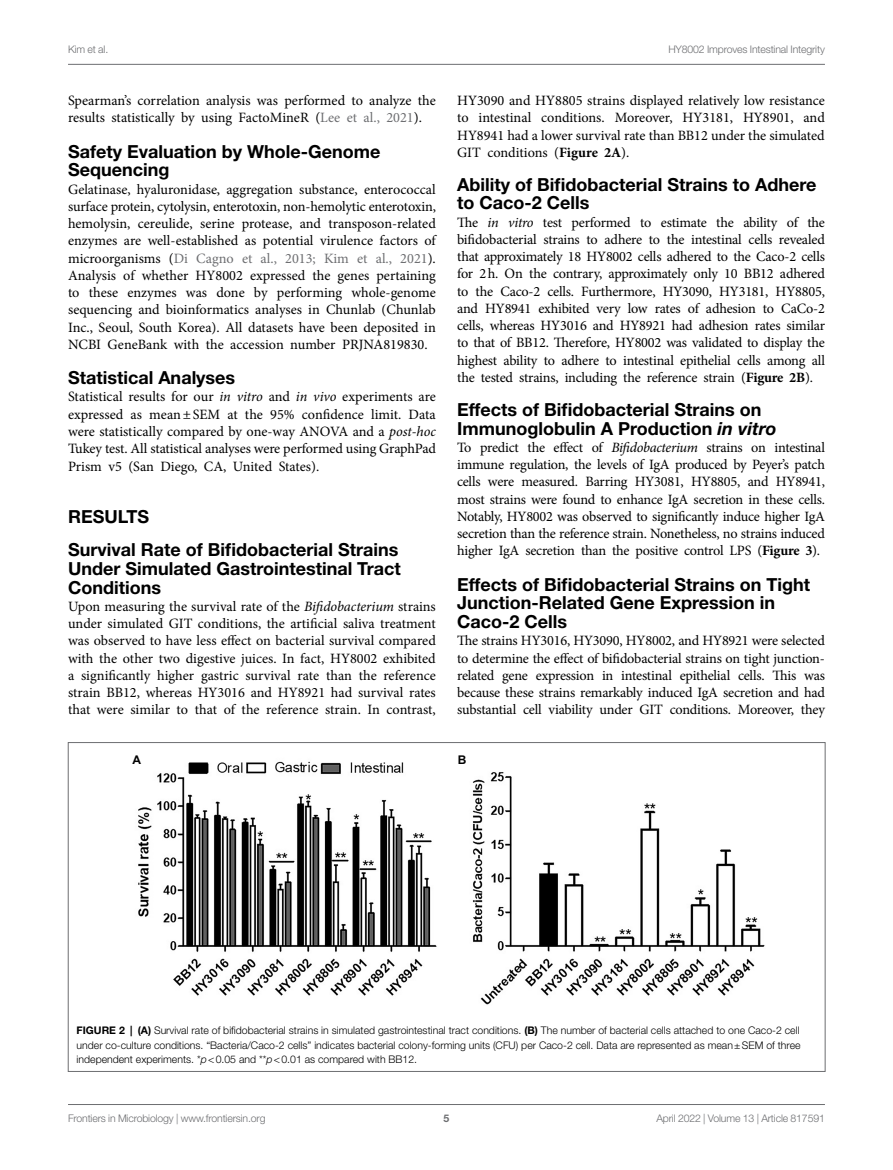
<style>
.page{position:relative;width:893px;height:1170px;background:#fff}
.page>*{position:absolute;margin:0;border:0;box-sizing:border-box;transform-origin:0 0}
.HEAD_2{font:700 18px/18.8px "Helvetica Neue LT Std";color:#000}
.HEAD_2_after_HEAD_1{font:700 18px/18.8px "Helvetica Neue LT Std";color:#000}
.HEAD_1{font:700 18px "Helvetica Neue LT Std";color:#000}
.TEXT_FLUSH{font:14.25px/17.2px "Minion Pro";letter-spacing:-.01em;color:#000;text-align:justify}
.t1{font:700 12px "Arial";color:#000}
.FIG_LEG{font:300 10.5px/14.2px "Helvetica Neue LT Std";color:#000;text-align:justify}
.t2{font:300 10.5px "Helvetica Neue LT Std";letter-spacing:-.015em;color:#6d6e71}
.t3{font:700 10.5px "Helvetica Neue LT Std";color:#6d6e71}
.s1{color:#6d6e71}
.s2{font-style:italic}
.s3{font-weight:700}
</style>
<div class="page">
<hr style="left:68px;top:64px;width:757px;height:1px;background:#6d6e71">
<hr style="left:68px;top:1104px;width:757px;height:1px;background:#6d6e71">
<img style="left:138px;top:761px;width:627px;height:244px">
<p class="t2" style="left:68px;top:42px;width:42px">Kim et al.</p>
<p class="t2" style="left:668px;top:42px;width:158px">HY8002 Improves Intestinal Integrity</p>
<p class="TEXT_FLUSH" style="left:68px;top:92px;width:369px">Spearman’s correlation analysis was performed to analyze the results statistically by using FactoMineR (<span class="s1">Lee et al., 2021</span>).</p>
<p class="HEAD_2" style="left:68px;top:141px;width:314px">Safety Evaluation by Whole-Genome<br>Sequencing</p>
<p class="TEXT_FLUSH" style="left:68px;top:180px;width:369px">Gelatinase, hyaluronidase, aggregation substance, enterococcal surface protein, cytolysin, enterotoxin, non-hemolytic enterotoxin, hemolysin, cereulide, serine protease, and transposon-related enzymes are well-established as potential virulence factors of microorganisms (<span class="s1">Di Cagno et al., 2013; Kim et al., 2021</span>).<br>Analysis of whether HY8002 expressed the genes pertaining to these enzymes was done by performing whole-genome sequencing and bioinformatics analyses in Chunlab (Chunlab Inc., Seoul, South Korea). All datasets have been deposited in NCBI GeneBank with the accession number PRJNA819830.</p>
<p class="HEAD_2" style="left:68px;top:368px;width:169px">Statistical Analyses</p>
<p class="TEXT_FLUSH" style="left:68px;top:388px;width:370px">Statistical results for our <span class="s2">in vitro</span> and <span class="s2">in vivo</span> experiments are expressed as mean±SEM at the 95% confidence limit. Data were statistically compared by one-way ANOVA and a <span class="s2">post-hoc </span>Tukey test. All statistical analyses were performed using GraphPad Prism v5 (San Diego, CA, United States).</p>
<p class="HEAD_1" style="left:68px;top:505px;width:83px">RESULTS</p>
<p class="HEAD_2_after_HEAD_1" style="left:68px;top:540px;width:334px">Survival Rate of Bifidobacterial Strains<br>Under Simulated Gastrointestinal Tract<br>Conditions</p>
<p class="TEXT_FLUSH" style="left:68px;top:597px;width:369px">Upon measuring the survival rate of the <span class="s2">Bifidobacterium</span> strains under simulated GIT conditions, the artificial saliva treatment was observed to have less effect on bacterial survival compared with the other two digestive juices. In fact, HY8002 exhibited a significantly higher gastric survival rate than the reference strain BB12, whereas HY3016 and HY8921 had survival rates that were similar to that of the reference strain. In contrast,</p>
<p class="TEXT_FLUSH" style="left:457px;top:92px;width:369px">HY3090 and HY8805 strains displayed relatively low resistance to intestinal conditions. Moreover, HY3181, HY8901, and HY8941 had a lower survival rate than BB12 under the simulated GIT conditions (<span class="s3">Figure 2A</span>).</p>
<p class="HEAD_2" style="left:457px;top:174px;width:361px">Ability of Bifidobacterial Strains to Adhere to Caco-2 Cells</p>
<p class="TEXT_FLUSH" style="left:457px;top:213px;width:369px">The <span class="s2">in vitro</span> test performed to estimate the ability of the bifidobacterial strains to adhere to the intestinal cells revealed that approximately 18 HY8002 cells adhered to the Caco-2 cells for 2h. On the contrary, approximately only 10 BB12 adhered to the Caco-2 cells. Furthermore, HY3090, HY3181, HY8805, and HY8941 exhibited very low rates of adhesion to CaCo-2 cells, whereas HY3016 and HY8921 had adhesion rates similar to that of BB12. Therefore, HY8002 was validated to display the highest ability to adhere to intestinal epithelial cells among all the tested strains, including the reference strain (<span class="s3">Figure 2B</span>).</p>
<p class="HEAD_2" style="left:457px;top:399px;width:321px">Effects of Bifidobacterial Strains on<br>Immunoglobulin A Production <span class="s2">in vitro</span></p>
<p class="TEXT_FLUSH" style="left:457px;top:438px;width:369px">To predict the effect of <span class="s2">Bifidobacterium</span> strains on intestinal immune regulation, the levels of IgA produced by Peyer’s patch cells were measured. Barring HY3081, HY8805, and HY8941, most strains were found to enhance IgA secretion in these cells.<br>Notably, HY8002 was observed to significantly induce higher IgA secretion than the reference strain. Nonetheless, no strains induced higher IgA secretion than the positive control LPS (<span class="s3">Figure 3</span>).</p>
<p class="HEAD_2" style="left:457px;top:574px;width:354px">Effects of Bifidobacterial Strains on Tight<br>Junction-Related Gene Expression in<br>Caco-2 Cells</p>
<p class="TEXT_FLUSH" style="left:457px;top:632px;width:369px">The strains HY3016, HY3090, HY8002, and HY8921 were selected to determine the effect of bifidobacterial strains on tight junction&shy;related gene expression in intestinal epithelial cells. This was because these strains remarkably induced IgA secretion and had substantial cell viability under GIT conditions. Moreover, they</p>
<p class="t1" style="left:132px;top:751px;width:10px">A</p>
<p class="t1" style="left:458px;top:751px;width:10px">B</p>
<p class="FIG_LEG" style="left:77px;top:1023px;width:725px"><span class="s3">FIGURE 2 | (A)</span> Survival rate of bifidobacterial strains in simulated gastrointestinal tract conditions. <span class="s3">(B)</span> The number of bacterial cells attached to one Caco-2 cell under co-culture conditions. “Bacteria/Caco-2 cells” indicates bacterial colony-forming units (CFU) per Caco-2 cell. Data are represented as mean±SEM of three independent experiments. *<span class="s2">p</span>&lt;0.05 and **<span class="s2">p</span>&lt;0.01 as compared with BB12.</p>
<p class="t2" style="left:68px;top:1111px;width:199px">Frontiers in Microbiology | www.frontiersin.org</p>
<p class="t3" style="left:444px;top:1111px;width:7px">5</p>
<p class="t2" style="left:656px;top:1111px;width:170px">April 2022 | Volume 13 | Article 817591</p>
</div>
